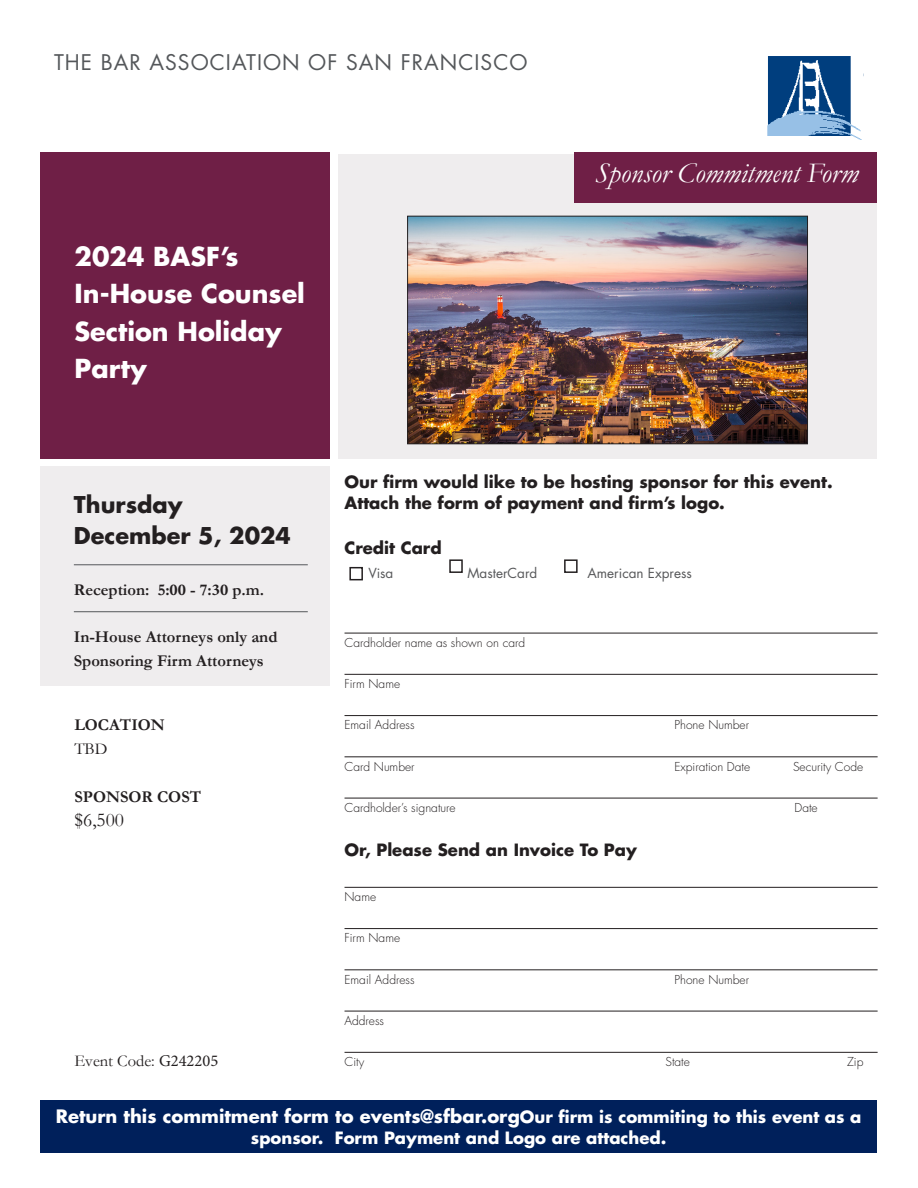
<style>
.page{position:relative;width:918px;height:1188px;background:#fff}
.page>*{position:absolute;margin:0;border:0;box-sizing:border-box;transform-origin:0 0}
.t1{font:italic 28.5px "Garamond";color:#fff}
.t2{font:700 25.5px/37.5px "Futura";color:#fff}
.date{font:700 22.5px/31px "Futura";color:#231f20}
.header_-_BASF{font:21px "Futura";letter-spacing:.05em;color:#54575a}
.t3{font:19.5px "Garamond";color:#231f20}
.register{font:700 18px "Futura";color:#fff}
.t4{font:700 16.5px/21px "Futura";color:#231f20}
.t5{font:700 16.5px/24px "Garamond";color:#231f20}
.register-2{font:700 16.5px "Futura";color:#fff}
.t6{font:16.5px "Garamond";color:#231f20}
.t7{font:13.5px "Futura";color:#57585a}
.Three_Entry_Line{font:300 12px "Futura";color:#231f20}
._2_Entry_line{font:300 12px "Futura";color:#231f20}
.Single_Entry_Field{font:300 12px "Futura";color:#231f20}
.s1{font-family:"Minion Pro"}
.s2{font-weight:400}
.s3{font-size:16.5px}
</style>
<div class="page">
<div style="left:338px;top:154px;width:539px;height:304px;background:#efedee"></div>
<div style="left:575px;top:152px;width:302px;height:51px;background:#6f1f46"></div>
<div style="left:40px;top:1101px;width:837px;height:52px;background:#00205b"></div>
<div style="left:40px;top:152px;width:290px;height:307px;background:#6f1f46"></div>
<div style="left:40px;top:467px;width:290px;height:219px;background:#efedee"></div>
<hr style="left:74px;top:564px;width:234px;height:1px;background:#54575a">
<hr style="left:74px;top:611px;width:234px;height:1px;background:#54575a">
<img style="left:767px;top:56px;width:97px;height:83px">
<hr style="left:345px;top:633px;width:533px;height:1px;background:#231f20">
<hr style="left:345px;top:674px;width:533px;height:1px;background:#231f20">
<hr style="left:345px;top:715px;width:533px;height:1px;background:#231f20">
<hr style="left:345px;top:756px;width:533px;height:1px;background:#231f20">
<hr style="left:345px;top:798px;width:533px;height:1px;background:#231f20">
<hr style="left:345px;top:887px;width:533px;height:1px;background:#231f20">
<hr style="left:345px;top:928px;width:533px;height:1px;background:#231f20">
<hr style="left:345px;top:969px;width:533px;height:1px;background:#231f20">
<hr style="left:345px;top:1011px;width:533px;height:1px;background:#231f20">
<hr style="left:345px;top:1052px;width:533px;height:1px;background:#231f20">
<div style="left:349px;top:567px;width:14px;height:13px;border:2px solid #231f20"></div>
<div style="left:449px;top:559px;width:14px;height:14px;border:2px solid #231f20"></div>
<div style="left:564px;top:559px;width:14px;height:14px;border:2px solid #231f20"></div>
<img style="left:409px;top:218px;width:397px;height:224px">
<div style="left:407px;top:216px;width:401px;height:228px;border:1px solid #231f20"></div>
<p class="header_-_BASF" style="left:54px;top:48px;width:475px">THE BAR ASSOCIATION OF SAN FRANCISCO</p>
<p class="t2" style="left:75px;top:237px;width:232px">2024 BASF’s<br>In-House Counsel<br>Section Holiday<br>Party</p>
<p class="t1" style="left:595px;top:154px;width:265px">Sponsor Commitment Form</p>
<p class="date" style="left:74px;top:489px;width:219px">Thursday<br>December 5, 2024</p>
<p class="t5" style="left:74px;top:578px;width:192px">Reception: 5<span class="s1">:00</span> - 7<span class="s1">:30</span> p.m.</p>
<p class="t5" style="left:74px;top:625px;width:205px">In-House Attorneys only and<br>Sponsoring Firm Attorneys</p>
<p class="t5" style="left:74px;top:713px;width:92px">LOCATION<br><span class="s2">TBD</span></p>
<p class="t5" style="left:74px;top:785px;width:128px">SPONSOR COST</p>
<p class="t3" style="left:74px;top:807px;width:51px">$6,500</p>
<p class="t6" style="left:74px;top:1050px;width:145px">Event Code: <span class="s1">G242205</span></p>
<p class="t4" style="left:345px;top:471px;width:490px">Our firm would like to be hosting sponsor for this event.<br>Attach the form of payment and firm’s logo.</p>
<p class="t4" style="left:345px;top:537px;width:99px">Credit Card</p>
<p class="t7" style="left:369px;top:564px;width:26px">Visa</p>
<p class="t7" style="left:468px;top:564px;width:71px">MasterCard</p>
<p class="t7" style="left:588px;top:564px;width:106px">American Express</p>
<p class="Single_Entry_Field" style="left:345px;top:635px;width:182px">Cardholder name as shown on card</p>
<p class="Three_Entry_Line" style="left:345px;top:676px;width:57px">Firm Name</p>
<p class="Three_Entry_Line" style="left:345px;top:717px;width:72px">Email Address</p>
<p class="Three_Entry_Line" style="left:675px;top:717px;width:76px">Phone Number</p>
<p class="Three_Entry_Line" style="left:345px;top:759px;width:72px">Card Number</p>
<p class="Three_Entry_Line" style="left:675px;top:759px;width:77px">Expiration Date</p>
<p class="Three_Entry_Line" style="left:793px;top:759px;width:72px">Security Code</p>
<p class="_2_Entry_line" style="left:345px;top:800px;width:113px">Cardholder’s signature</p>
<p class="_2_Entry_line" style="left:795px;top:800px;width:25px">Date</p>
<p class="t4" style="left:345px;top:839px;width:294px">Or, Please Send an Invoice To Pay</p>
<p class="Single_Entry_Field" style="left:345px;top:889px;width:33px">Name</p>
<p class="Three_Entry_Line" style="left:345px;top:930px;width:57px">Firm Name</p>
<p class="Three_Entry_Line" style="left:345px;top:972px;width:72px">Email Address</p>
<p class="Three_Entry_Line" style="left:675px;top:972px;width:76px">Phone Number</p>
<p class="_2_Entry_line" style="left:345px;top:1013px;width:41px">Address</p>
<p class="_2_Entry_line" style="left:345px;top:1054px;width:21px">City</p>
<p class="_2_Entry_line" style="left:666px;top:1054px;width:26px">State</p>
<p class="_2_Entry_line" style="left:847px;top:1054px;width:18px">Zip</p>
<p class="register" style="left:56px;top:1104px;width:807px">Return this commitment form to events@sfbar.org<span class="s3">Our firm is commiting to this event as a</span></p>
<p class="register-2" style="left:251px;top:1127px;width:417px">sponsor. Form Payment and Logo are attached.</p>
</div>
